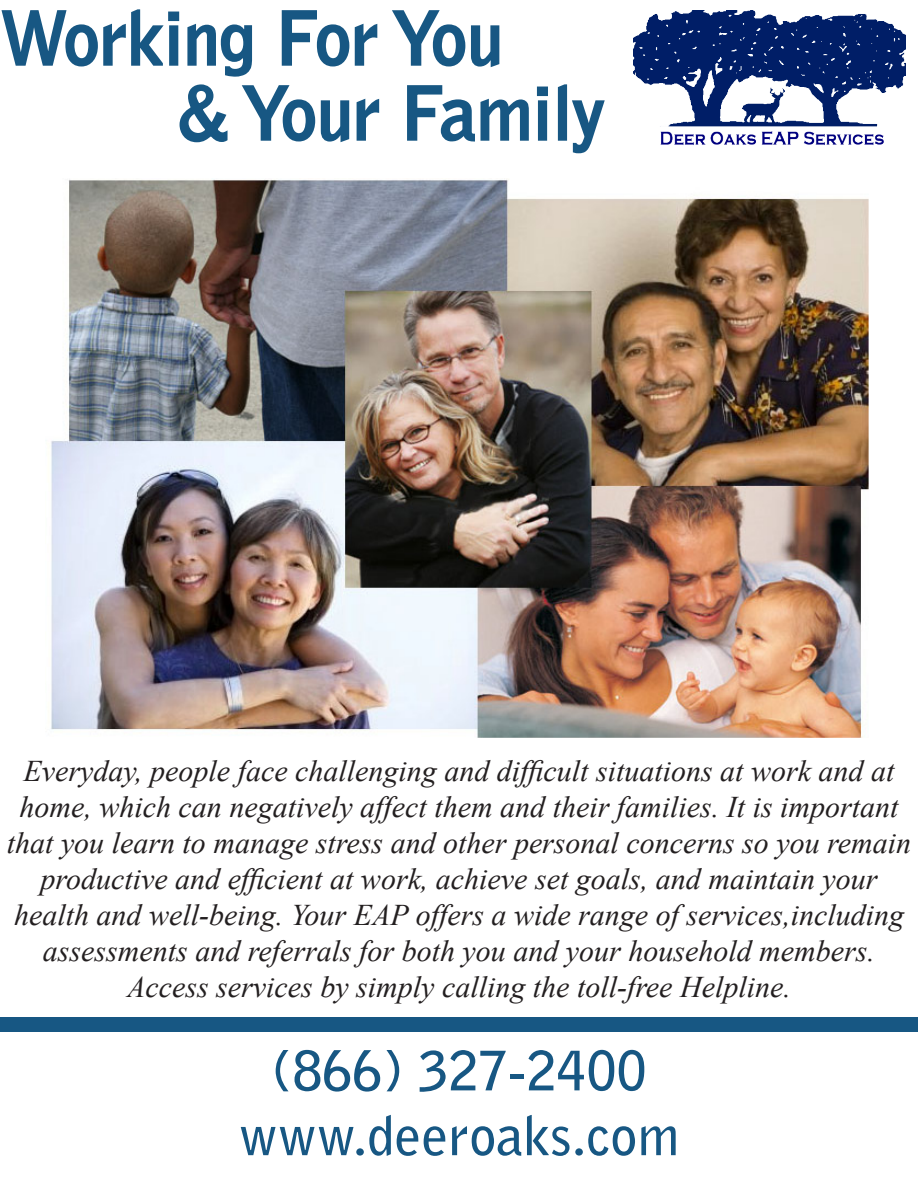
<style>
.page{position:relative;width:918px;height:1188px;background:#fff}
.page>*{position:absolute;margin:0;border:0;box-sizing:border-box;transform-origin:0 0}
.t1{font:700 72px "Bell Gothic Std";color:#175783}
.t2{font:700 54px "Bell Gothic Std";color:#175783}
.t3{font:italic 30px/36px "Times New Roman";color:#231f20;text-align:center}
</style>
<div class="page">
<div style="left:0;top:1017px;width:918px;height:14px;background:#175783"></div>
<svg style="left:392px;top:10px;width:108px;height:58px"></svg>
<img style="left:51px;top:179px;width:818px;height:559px">
<img style="left:633px;top:10px;width:273px;height:135px">
<svg style="left:1px;top:9px;width:379px;height:134px"></svg>
<svg style="left:407px;top:85px;width:122px;height:57px"></svg>
<svg style="left:536px;top:86px;width:12px;height:55px"></svg>
<svg style="left:557px;top:84px;width:48px;height:70px"></svg>
<p class="t1" style="left:0;top:-5px;width:505px">Working For You</p>
<p class="t1" style="left:177px;top:70px;width:429px">&amp; Your Family</p>
<p class="t3" style="left:24px;top:753px;width:872px">Everyday, people face challenging and difficult situations at work and at</p>
<p class="t3" style="left:7px;top:789px;width:906px">home, which can negatively affect them and their families. It is important that you learn to manage stress and other personal concerns so you remain productive and efficient at work, achieve set goals, and maintain your health and well-being. Your EAP offers a wide range of services,including assessments and referrals for both you and your household members.<br>Access services by simply calling the toll-free Helpline.</p>
<p class="t2" style="left:271px;top:1038px;width:377px">(866) 327-2400</p>
<p class="t2" style="left:239px;top:1103px;width:442px">www.deeroaks.com</p>
</div>
